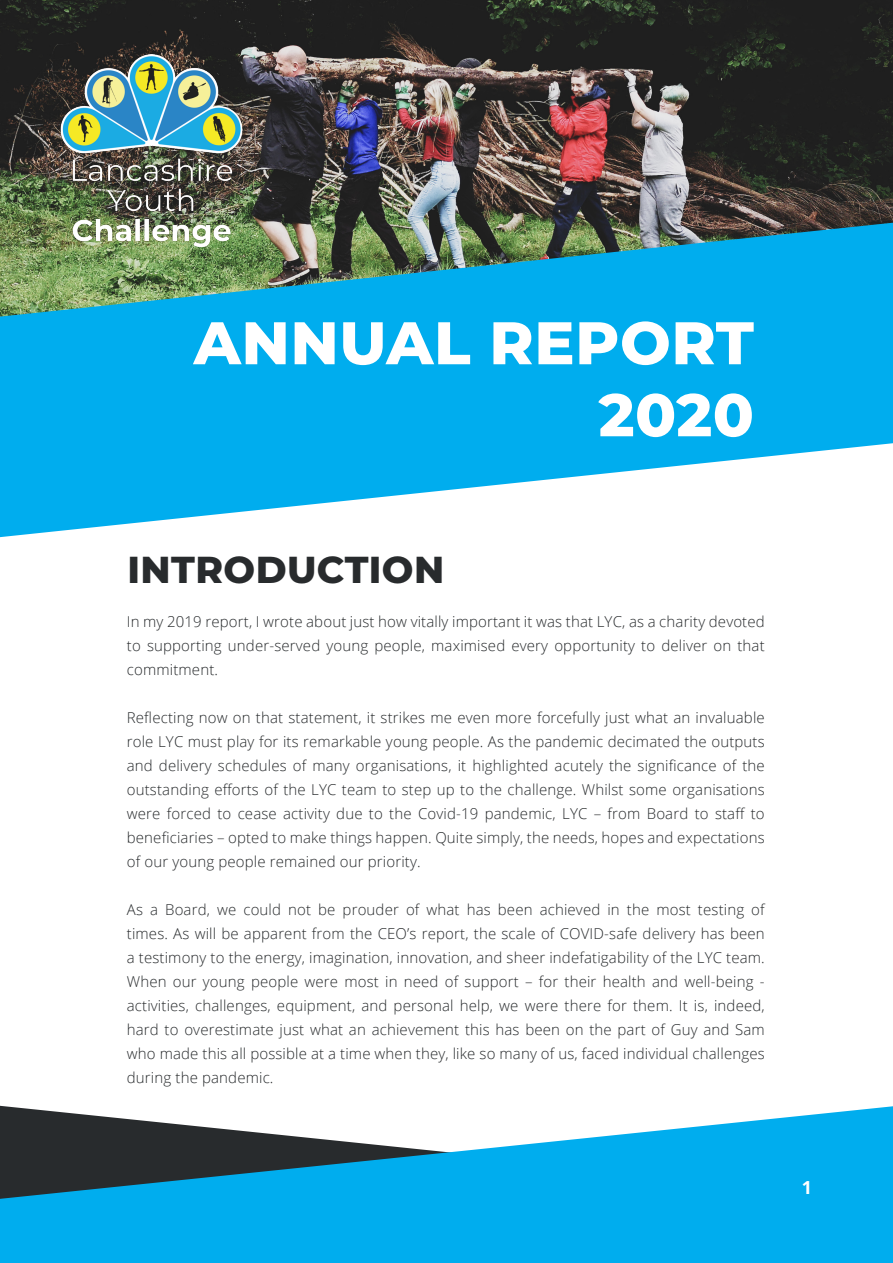
<style>
.page{position:relative;width:893px;height:1263px;background:#fff}
.page>*{position:absolute;margin:0;border:0;box-sizing:border-box;transform-origin:0 0}
.t1{font:800 60px "Montserrat";letter-spacing:.01em;color:#fff}
.t2{font:800 37.5px "Montserrat";letter-spacing:.01em;color:#282b2d}
.t3{font:700 18px "Open Sans";color:#fff}
.t4{font:300 15px/24px "Open Sans";letter-spacing:.01em;color:#282b2d;text-align:justify}
</style>
<div class="page">
<img style="left:0;top:0;width:893px;height:223px">
<img style="left:55px;top:54px;width:192px;height:169px">
<svg style="left:0;top:223px;width:893px;height:314px;fill:#00adee"></svg>
<svg style="left:0;top:1106px;width:893px;height:157px;background:#2ba5d3"></svg>
<p class="t1" style="left:194px;top:299px;width:562px">ANNUAL REPORT</p>
<p class="t1" style="left:599px;top:371px;width:157px">2020</p>
<p class="t2" style="left:128px;top:542px;width:318px">INTRODUCTION</p>
<p class="t4" style="left:127px;top:609px;width:639px">In my 2019 report, I wrote about just how vitally important it was that LYC, as a charity devoted to supporting under-served young people, maximised every opportunity to deliver on that commitment.</p>
<p class="t4" style="left:127px;top:705px;width:639px">Reflecting now on that statement, it strikes me even more forcefully just what an invaluable role LYC must play for its remarkable young people. As the pandemic decimated the outputs and delivery schedules of many organisations, it highlighted acutely the significance of the outstanding efforts of the LYC team to step up to the challenge. Whilst some organisations were forced to cease activity due to the Covid-19 pandemic, LYC – from Board to staff to beneficiaries – opted to make things happen. Quite simply, the needs, hopes and expectations of our young people remained our priority.</p>
<p class="t4" style="left:127px;top:897px;width:639px">As a Board, we could not be prouder of what has been achieved in the most testing of times. As will be apparent from the CEO’s report, the scale of COVID-safe delivery has been a testimony to the energy, imagination, innovation, and sheer indefatigability of the LYC team.<br>When our young people were most in need of support – for their health and well-being - activities, challenges, equipment, and personal help, we were there for them. It is, indeed, hard to overestimate just what an achievement this has been on the part of Guy and Sam who made this all possible at a time when they, like so many of us, faced individual challenges during the pandemic.</p>
<p class="t3" style="left:802px;top:1175px;width:12px">1</p>
</div>
